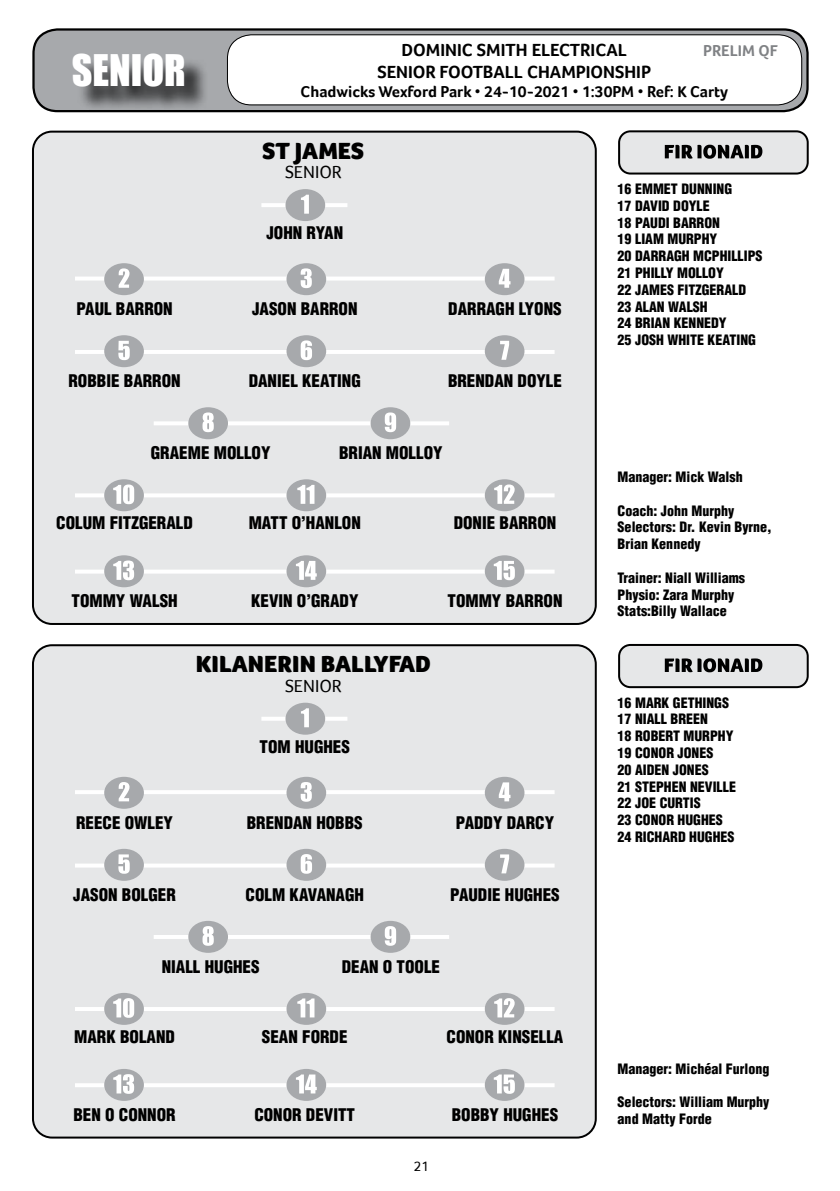
<style>
.page{position:relative;width:840px;height:1191px;background:#fff}
.page>*{position:absolute;margin:0;border:0;box-sizing:border-box;transform-origin:0 0}
.t1{font:40px "Impact";color:#fff}
.t2{font:900 24px "Foco";color:#000}
.t3{font:700 18px/21.6px "Foco";color:#000;text-align:center}
.t4{font:18px "Foco";color:#000}
.t5{font:900 condensed 17px "Helvetica";color:#000}
.t6{font:700 16px "Foco";color:#000}
.t7{font:700 16px "Foco";color:#808285}
.t8{font:900 condensed 14px/16.8px "Helvetica";color:#000}
.t9{font:14px "Foco";color:#000}
.s1{font-family:"Arial";font-weight:400}
</style>
<div class="page">
<div style="left:618px;top:131px;width:189px;height:42px;background:#e6e7e8;border-radius:11px"></div>
<div style="left:617px;top:130px;width:191px;height:44px;border:2px solid #000;border-radius:11px"></div>
<div style="left:33px;top:132px;width:562px;height:492px;background:#e6e7e8;border-radius:19px"></div>
<div style="left:32px;top:131px;width:564px;height:494px;border:2px solid #000;border-radius:19px"></div>
<svg style="left:664px;top:145px;width:98px;height:14px"></svg>
<svg style="left:75px;top:276px;width:479px;height:4px"></svg>
<hr style="left:261px;top:203px;width:86px;height:4px;background:#fff">
<hr style="left:75px;top:350px;width:479px;height:4px;background:#fff">
<hr style="left:75px;top:493px;width:479px;height:4px;background:#fff">
<svg style="left:75px;top:569px;width:479px;height:4px"></svg>
<hr style="left:154px;top:421px;width:295px;height:4px;background:#fff">
<div style="left:285px;top:189px;width:40px;height:32px;background:#a7a9ac;border-radius:50%"></div>
<svg style="left:301px;top:195px;width:8px;height:19px"></svg>
<div style="left:104px;top:263px;width:40px;height:32px;background:#a7a9ac;border-radius:50%"></div>
<svg style="left:119px;top:268px;width:10px;height:20px"></svg>
<div style="left:286px;top:263px;width:40px;height:32px;background:#a7a9ac;border-radius:50%"></div>
<svg style="left:300px;top:268px;width:12px;height:20px"></svg>
<div style="left:484px;top:263px;width:40px;height:32px;background:#a7a9ac;border-radius:50%"></div>
<svg style="left:498px;top:269px;width:12px;height:19px"></svg>
<div style="left:104px;top:335px;width:40px;height:32px;background:#a7a9ac;border-radius:50%"></div>
<svg style="left:118px;top:341px;width:12px;height:19px"></svg>
<div style="left:286px;top:335px;width:40px;height:32px;background:#a7a9ac;border-radius:50%"></div>
<svg style="left:300px;top:340px;width:12px;height:20px"></svg>
<div style="left:188px;top:407px;width:40px;height:32px;background:#a7a9ac;border-radius:50%"></div>
<svg style="left:202px;top:412px;width:12px;height:20px"></svg>
<div style="left:370px;top:407px;width:40px;height:32px;background:#a7a9ac;border-radius:50%"></div>
<svg style="left:384px;top:412px;width:12px;height:20px"></svg>
<div style="left:484px;top:335px;width:40px;height:32px;background:#a7a9ac;border-radius:50%"></div>
<svg style="left:500px;top:341px;width:9px;height:19px"></svg>
<div style="left:104px;top:479px;width:40px;height:32px;background:#a7a9ac;border-radius:50%"></div>
<svg style="left:113px;top:484px;width:21px;height:20px"></svg>
<div style="left:286px;top:479px;width:40px;height:32px;background:#a7a9ac;border-radius:50%"></div>
<svg style="left:297px;top:485px;width:17px;height:19px"></svg>
<div style="left:484px;top:479px;width:40px;height:32px;background:#a7a9ac;border-radius:50%"></div>
<svg style="left:494px;top:484px;width:20px;height:20px"></svg>
<div style="left:104px;top:555px;width:40px;height:32px;background:#a7a9ac;border-radius:50%"></div>
<svg style="left:113px;top:560px;width:21px;height:20px"></svg>
<div style="left:286px;top:555px;width:40px;height:32px;background:#a7a9ac;border-radius:50%"></div>
<svg style="left:296px;top:561px;width:20px;height:19px"></svg>
<div style="left:484px;top:555px;width:40px;height:32px;background:#a7a9ac;border-radius:50%"></div>
<svg style="left:493px;top:561px;width:21px;height:19px"></svg>
<div style="left:618px;top:645px;width:189px;height:42px;background:#e6e7e8;border-radius:11px"></div>
<div style="left:617px;top:644px;width:191px;height:44px;border:2px solid #000;border-radius:11px"></div>
<div style="left:33px;top:645px;width:562px;height:492px;background:#e6e7e8;border-radius:19px"></div>
<div style="left:32px;top:644px;width:564px;height:494px;border:2px solid #000;border-radius:19px"></div>
<svg style="left:664px;top:658px;width:98px;height:14px"></svg>
<hr style="left:75px;top:790px;width:479px;height:4px;background:#fff">
<svg style="left:261px;top:717px;width:86px;height:3px"></svg>
<svg style="left:75px;top:863px;width:479px;height:4px"></svg>
<hr style="left:75px;top:1007px;width:479px;height:4px;background:#fff">
<hr style="left:75px;top:1083px;width:479px;height:4px;background:#fff">
<hr style="left:154px;top:935px;width:295px;height:4px;background:#fff">
<div style="left:285px;top:702px;width:40px;height:32px;background:#a7a9ac;border-radius:50%"></div>
<svg style="left:301px;top:708px;width:8px;height:19px"></svg>
<div style="left:104px;top:777px;width:40px;height:31px;background:#a7a9ac;border-radius:50%"></div>
<svg style="left:119px;top:782px;width:10px;height:19px"></svg>
<div style="left:286px;top:777px;width:40px;height:31px;background:#a7a9ac;border-radius:50%"></div>
<svg style="left:300px;top:782px;width:12px;height:19px"></svg>
<div style="left:484px;top:777px;width:40px;height:31px;background:#a7a9ac;border-radius:50%"></div>
<svg style="left:498px;top:782px;width:12px;height:19px"></svg>
<div style="left:104px;top:849px;width:40px;height:31px;background:#a7a9ac;border-radius:50%"></div>
<svg style="left:118px;top:854px;width:12px;height:19px"></svg>
<div style="left:286px;top:849px;width:40px;height:31px;background:#a7a9ac;border-radius:50%"></div>
<svg style="left:300px;top:854px;width:12px;height:19px"></svg>
<div style="left:188px;top:921px;width:40px;height:31px;background:#a7a9ac;border-radius:50%"></div>
<svg style="left:202px;top:926px;width:12px;height:19px"></svg>
<div style="left:370px;top:921px;width:40px;height:31px;background:#a7a9ac;border-radius:50%"></div>
<svg style="left:384px;top:926px;width:12px;height:19px"></svg>
<div style="left:484px;top:849px;width:40px;height:31px;background:#a7a9ac;border-radius:50%"></div>
<svg style="left:500px;top:854px;width:9px;height:19px"></svg>
<div style="left:104px;top:993px;width:40px;height:31px;background:#a7a9ac;border-radius:50%"></div>
<svg style="left:113px;top:998px;width:21px;height:19px"></svg>
<div style="left:286px;top:993px;width:40px;height:31px;background:#a7a9ac;border-radius:50%"></div>
<svg style="left:297px;top:998px;width:17px;height:19px"></svg>
<div style="left:484px;top:993px;width:40px;height:31px;background:#a7a9ac;border-radius:50%"></div>
<svg style="left:494px;top:998px;width:20px;height:19px"></svg>
<div style="left:104px;top:1069px;width:40px;height:31px;background:#a7a9ac;border-radius:50%"></div>
<svg style="left:113px;top:1074px;width:21px;height:19px"></svg>
<div style="left:286px;top:1069px;width:40px;height:31px;background:#a7a9ac;border-radius:50%"></div>
<svg style="left:296px;top:1074px;width:20px;height:19px"></svg>
<div style="left:484px;top:1069px;width:40px;height:31px;background:#a7a9ac;border-radius:50%"></div>
<svg style="left:493px;top:1074px;width:21px;height:19px"></svg>
<div style="left:33px;top:29px;width:774px;height:82px;background:#a7a9ac;border-radius:24px"></div>
<div style="left:32px;top:28px;width:776px;height:84px;border:2px solid #000;border-radius:24px"></div>
<div style="left:227px;top:35px;width:574px;height:70px;background:#fff;border-radius:24px"></div>
<div style="left:227px;top:35px;width:574px;height:70px;border:1px solid #000;border-radius:24px"></div>
<div style="left:77px;top:57px;width:132px;height:55px;background:#000;opacity:.75"></div>
<h1 class="t1" style="left:72px;top:39px;width:115px">SENIOR</h1>
<p class="t3" style="left:377px;top:39px;width:275px">DOMINIC SMITH ELECTRICAL<br>SENIOR FOOTBALL CHAMPIONSHIP</p>
<p class="t6" style="left:300px;top:82px;width:428px">Chadwicks Wexford Park <span class="s1">•</span> 24-10-2021 <span class="s1">•</span> 1:30PM <span class="s1">•</span> Ref: K Carty</p>
<p class="t7" style="left:702px;top:42px;width:76px">PRELIM QF</p>
<h2 class="t2" style="left:262px;top:137px;width:103px">ST JAMES</h2>
<p class="t4" style="left:285px;top:162px;width:58px">SENIOR</p>
<p class="t5" style="left:76px;top:298px;width:98px">PAUL BARRON</p>
<p class="t5" style="left:68px;top:370px;width:113px">ROBBIE BARRON</p>
<p class="t5" style="left:266px;top:222px;width:78px">JOHN RYAN</p>
<p class="t5" style="left:252px;top:298px;width:107px">JASON BARRON</p>
<p class="t5" style="left:248px;top:370px;width:113px">DANIEL KEATING</p>
<p class="t5" style="left:448px;top:298px;width:115px">DARRAGH LYONS</p>
<p class="t5" style="left:448px;top:370px;width:115px">BRENDAN DOYLE</p>
<p class="t5" style="left:151px;top:442px;width:121px">GRAEME MOLLOY</p>
<p class="t5" style="left:339px;top:442px;width:105px">BRIAN MOLLOY</p>
<p class="t5" style="left:56px;top:512px;width:138px">COLUM FITZGERALD</p>
<p class="t5" style="left:248px;top:512px;width:113px">MATT O’HANLON</p>
<p class="t5" style="left:453px;top:512px;width:104px">DONIE BARRON</p>
<p class="t5" style="left:71px;top:590px;width:107px">TOMMY WALSH</p>
<p class="t5" style="left:251px;top:590px;width:109px">KEVIN O’GRADY</p>
<p class="t5" style="left:447px;top:590px;width:116px">TOMMY BARRON</p>
<h2 class="t2" style="left:195px;top:650px;width:236px">KILANERIN BALLYFAD</h2>
<p class="t4" style="left:285px;top:675px;width:58px">SENIOR</p>
<p class="t5" style="left:259px;top:736px;width:92px">TOM HUGHES</p>
<p class="t5" style="left:76px;top:812px;width:98px">REECE OWLEY</p>
<p class="t5" style="left:73px;top:884px;width:104px">JASON BOLGER</p>
<p class="t5" style="left:247px;top:812px;width:117px">BRENDAN HOBBS</p>
<p class="t5" style="left:245px;top:884px;width:120px">COLM KAVANAGH</p>
<p class="t5" style="left:455px;top:812px;width:100px">PADDY DARCY</p>
<p class="t5" style="left:450px;top:884px;width:111px">PAUDIE HUGHES</p>
<p class="t5" style="left:162px;top:956px;width:99px">NIALL HUGHES</p>
<p class="t5" style="left:341px;top:956px;width:100px">DEAN O TOOLE</p>
<p class="t5" style="left:74px;top:1026px;width:102px">MARK BOLAND</p>
<p class="t5" style="left:73px;top:1104px;width:104px">BEN O CONNOR</p>
<p class="t5" style="left:262px;top:1026px;width:87px">SEAN FORDE</p>
<p class="t5" style="left:254px;top:1104px;width:102px">CONOR DEVITT</p>
<p class="t5" style="left:446px;top:1026px;width:118px">CONOR KINSELLA</p>
<p class="t9" style="left:413px;top:1158px;width:17px">21</p>
<p class="t5" style="left:451px;top:1104px;width:108px">BOBBY HUGHES</p>
<p class="t8" style="left:617px;top:180px;width:146px">16 EMMET DUNNING<br>17 DAVID DOYLE<br>18 PAUDI BARRON<br>19 LIAM MURPHY<br>20 DARRAGH MCPHILLIPS<br>21 PHILLY MOLLOY<br>22 JAMES FITZGERALD<br>23 ALAN WALSH<br>24 BRIAN KENNEDY<br>25 JOSH WHITE KEATING</p>
<p class="t8" style="left:617px;top:468px;width:126px">Manager: Mick Walsh</p>
<p class="t8" style="left:617px;top:502px;width:156px">Coach: John Murphy<br>Selectors: Dr. Kevin Byrne,<br>Brian Kennedy</p>
<p class="t8" style="left:617px;top:569px;width:129px">Trainer: Niall Williams<br>Physio: Zara Murphy<br>Stats:Billy Wallace</p>
<p class="t8" style="left:617px;top:694px;width:120px">16 MARK GETHINGS<br>17 NIALL BREEN<br>18 ROBERT MURPHY<br>19 CONOR JONES<br>20 AIDEN JONES<br>21 STEPHEN NEVILLE<br>22 JOE CURTIS<br>23 CONOR HUGHES<br>24 RICHARD HUGHES</p>
<p class="t8" style="left:617px;top:1060px;width:153px">Manager: Michéal Furlong</p>
<p class="t8" style="left:617px;top:1093px;width:153px">Selectors: William Murphy and Matty Forde</p>
</div>
